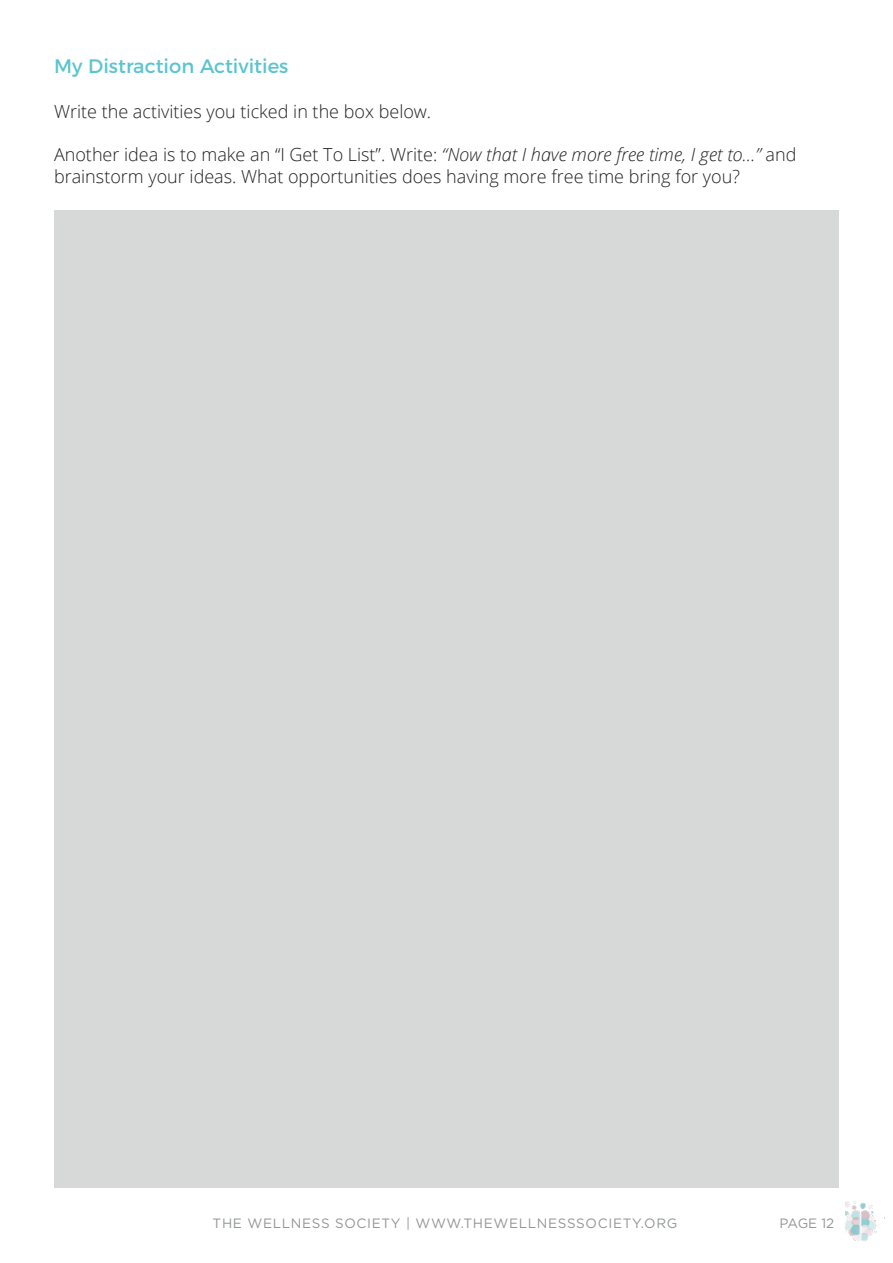
<style>
.page{position:relative;width:893px;height:1263px;background:#fff}
.page>*{position:absolute;margin:0;border:0;box-sizing:border-box;transform-origin:0 0}
.t1{font:19.5px "Montserrat";color:#5ac4cf}
.t2{font:300 18px/21.6px "Open Sans";color:#231f20}
.t3{font:13.5px "Gotham";letter-spacing:.05em;color:#939598}
.s1{font-style:italic}
</style>
<div class="page">
<img style="left:845px;top:1201px;width:32px;height:41px">
<div style="left:54px;top:210px;width:785px;height:977px;background:#d7d9d9"></div>
<p class="t1" style="left:54px;top:50px;width:236px">My Distraction Activities</p>
<p class="t2" style="left:54px;top:100px;width:379px">Write the activities you ticked in the box below.</p>
<p class="t2" style="left:54px;top:143px;width:744px">Another idea is to make an “I Get To List”. Write: <span class="s1">“Now that I have more free time, I get to...”</span> and brainstorm your ideas. What opportunities does having more free time bring for you?</p>
<p class="t3" style="left:213px;top:1214px;width:466px">THE WELLNESS SOCIETY | WWW.THEWELLNESSSOCIETY.ORG</p>
<p class="t3" style="left:779px;top:1214px;width:56px">PAGE 12</p>
</div>
